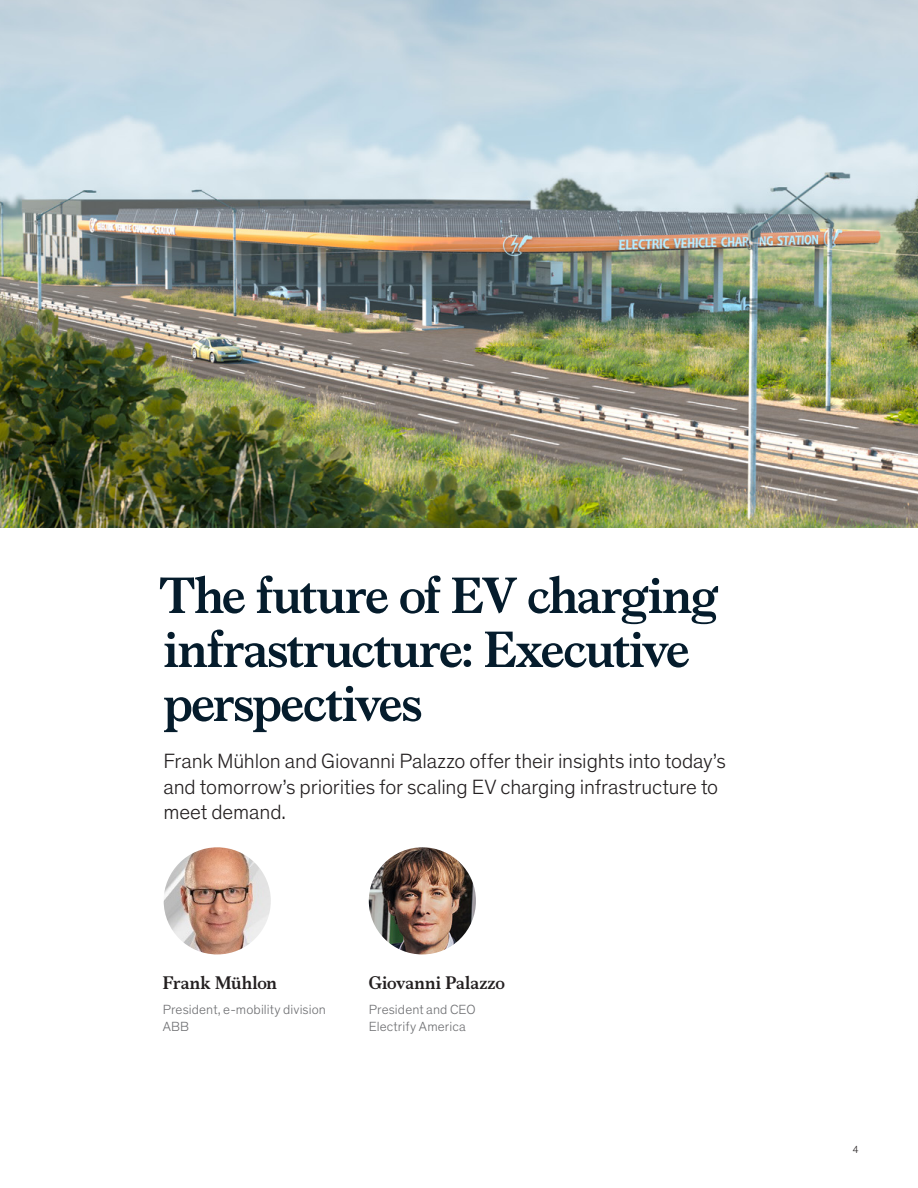
<style>
.page{position:relative;width:918px;height:1188px;background:#fff}
.page>*{position:absolute;margin:0;border:0;box-sizing:border-box;transform-origin:0 0}
.Title_of_article-dee{font:700 51px/54px "Bower";letter-spacing:-.025em;color:#051c2c}
.Standfirst-Dek_Thein{font:300 21px/25.5px "Theinhardt Pan";letter-spacing:-.005em;color:#231f20}
.t1{font:700 18px "Bower";letter-spacing:-.005em;color:#231f20}
.t2{font:300 13.5px/16.5px "Theinhardt Pan";letter-spacing:.01em;color:#6c6d70}
.Page_number_-_Black{font:300 10.5px "Theinhardt Pan";color:#231f20}
</style>
<div class="page">
<img style="left:0;top:0;width:918px;height:527px">
<img style="left:164px;top:847px;width:107px;height:107px;border-radius:54px">
<img style="left:369px;top:847px;width:107px;height:107px;border-radius:54px">
<p class="Title_of_article-dee" style="left:159px;top:565px;width:561px">The future of EV charging infrastructure: Executive perspectives</p>
<p class="Standfirst-Dek_Thein" style="left:163px;top:747px;width:564px">Frank Mühlon and Giovanni Palazzo offer their insights into today’s and tomorrow’s priorities for scaling EV charging infrastructure to meet demand.</p>
<p class="t1" style="left:163px;top:970px;width:116px">Frank Mühlon</p>
<p class="t2" style="left:163px;top:1001px;width:165px">President, e-mobility division<br>ABB</p>
<p class="t1" style="left:369px;top:970px;width:138px">Giovanni Palazzo</p>
<p class="t2" style="left:369px;top:1001px;width:108px">President and CEO<br>Electrify America</p>
<p class="Page_number_-_Black" style="left:853px;top:1142px;width:7px">4</p>
</div>
